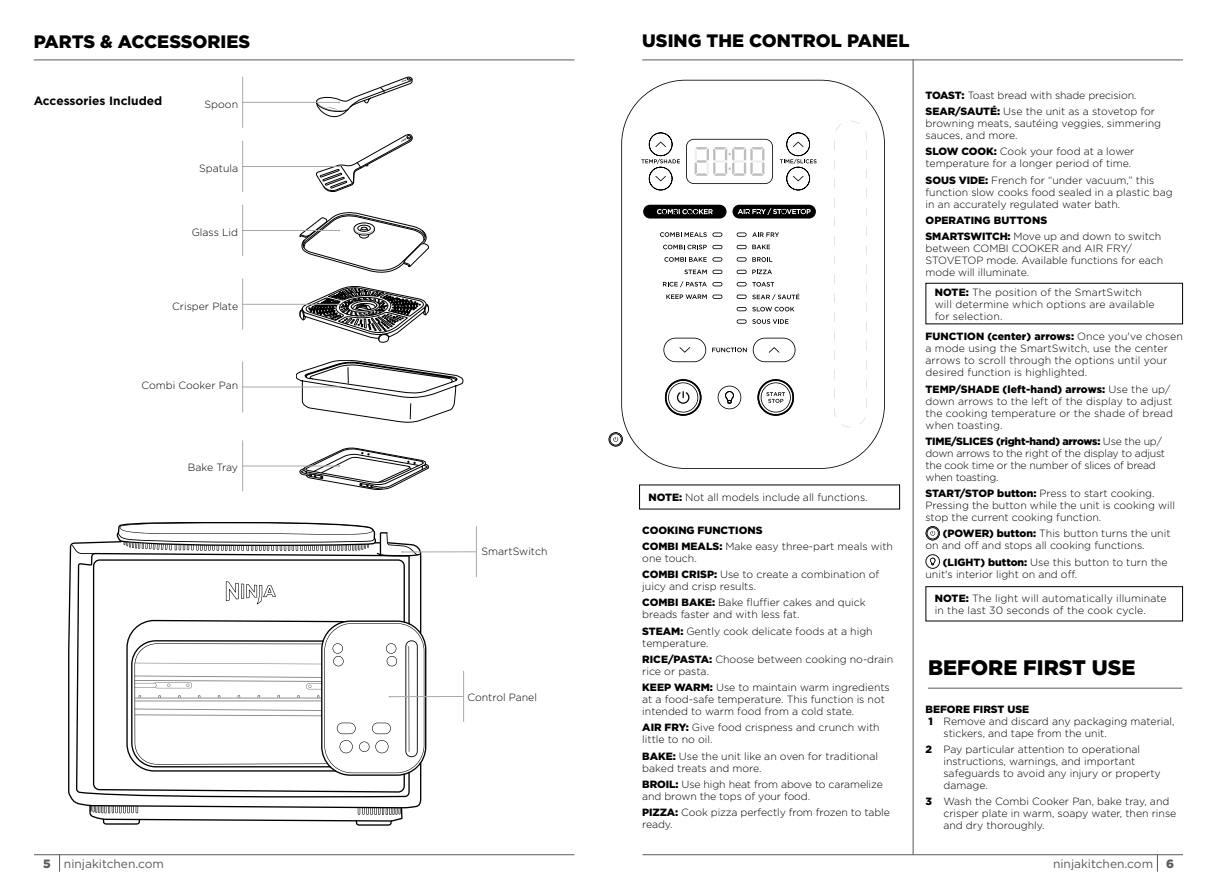
<style>
.page{position:relative;width:1217px;height:893px;background:#fff}
.page>*{position:absolute;margin:0;border:0;box-sizing:border-box;transform-origin:0 0}
.t1{font:900 21px "Gotham";color:#000}
.t2{font:900 18px "Gotham";color:#000}
.t3{font:12px "Gotham";color:#58595b}
.t4{font:700 12px "Gotham";color:#000}
.t5{font:300 10.5px/12px "Gotham";color:#000}
.t6{font:300 10.5px/12px "Gotham";letter-spacing:-.02em;color:#000}
.t7{font:900 10.5px/16.2px "Gotham";color:#000}
.t8{font:300 10.5px "Gotham";letter-spacing:-.025em;color:#000}
.s1{font-weight:900}
.s2{font-weight:300}
</style>
<div class="page">
<hr style="left:642px;top:60px;width:540px;height:1px;background:#58595b">
<hr style="left:912px;top:60px;width:1px;height:795px;background:#58595b">
<hr style="left:642px;top:854px;width:540px;height:1px;background:#58595b">
<svg style="left:1156px;top:855px;width:1px;height:16px"></svg>
<hr style="left:34px;top:854px;width:540px;height:1px;background:#58595b">
<svg style="left:59px;top:855px;width:1px;height:17px"></svg>
<svg style="left:68px;top:541px;width:353px;height:267px"></svg>
<svg style="left:76px;top:553px;width:333px;height:244px"></svg>
<svg style="left:89px;top:805px;width:313px;height:21px"></svg>
<svg style="left:72px;top:545px;width:25px;height:9px"></svg>
<hr style="left:34px;top:60px;width:540px;height:1px;background:#58595b">
<hr style="left:242px;top:279px;width:1px;height:51px;background:#a7a9ac">
<hr style="left:242px;top:440px;width:1px;height:51px;background:#a7a9ac">
<hr style="left:242px;top:361px;width:1px;height:51px;background:#a7a9ac">
<hr style="left:463px;top:671px;width:1px;height:51px;background:#a7a9ac">
<hr style="left:242px;top:304px;width:97px;height:1px;background:#a7a9ac">
<svg style="left:299px;top:286px;width:130px;height:56px"></svg>
<hr style="left:242px;top:466px;width:97px;height:1px;background:#a7a9ac">
<svg style="left:299px;top:448px;width:130px;height:42px"></svg>
<hr style="left:242px;top:387px;width:97px;height:1px;background:#a7a9ac">
<svg style="left:296px;top:360px;width:167px;height:63px"></svg>
<hr style="left:389px;top:696px;width:74px;height:1px;background:#a7a9ac">
<hr style="left:476px;top:526px;width:1px;height:51px;background:#a7a9ac">
<hr style="left:402px;top:551px;width:74px;height:1px;background:#a7a9ac">
<svg style="left:117px;top:522px;width:309px;height:254px"></svg>
<div style="left:925px;top:283px;width:257px;height:41px;border:1px solid #000"></div>
<div style="left:925px;top:586px;width:257px;height:35px;border:1px solid #000"></div>
<hr style="left:927px;top:688px;width:254px;height:1px;background:#58595b">
<svg style="left:925px;top:526px;width:14px;height:14px"></svg>
<div style="left:925px;top:554px;width:14px;height:15px;border:1px solid #111010;border-radius:50%"></div>
<svg style="left:925px;top:555px;width:14px;height:13px"></svg>
<svg style="left:621px;top:80px;width:263px;height:389px"></svg>
<svg style="left:833px;top:121px;width:33px;height:307px"></svg>
<svg style="left:757px;top:379px;width:36px;height:37px"></svg>
<svg style="left:664px;top:379px;width:37px;height:37px"></svg>
<svg style="left:717px;top:386px;width:24px;height:23px"></svg>
<svg style="left:663px;top:338px;width:43px;height:24px"></svg>
<svg style="left:712px;top:348px;width:34px;height:4px"></svg>
<svg style="left:752px;top:338px;width:43px;height:24px"></svg>
<svg style="left:643px;top:205px;width:83px;height:14px"></svg>
<svg style="left:732px;top:205px;width:83px;height:14px"></svg>
<svg style="left:641px;top:132px;width:38px;height:58px"></svg>
<svg style="left:779px;top:132px;width:37px;height:58px"></svg>
<svg style="left:686px;top:139px;width:86px;height:45px"></svg>
<svg style="left:660px;top:232px;width:46px;height:5px"></svg>
<svg style="left:752px;top:232px;width:26px;height:5px"></svg>
<svg style="left:752px;top:257px;width:20px;height:5px"></svg>
<svg style="left:752px;top:293px;width:47px;height:7px"></svg>
<svg style="left:752px;top:319px;width:36px;height:5px"></svg>
<svg style="left:684px;top:270px;width:22px;height:4px"></svg>
<svg style="left:752px;top:282px;width:22px;height:5px"></svg>
<svg style="left:752px;top:245px;width:18px;height:4px"></svg>
<svg style="left:752px;top:307px;width:42px;height:4px"></svg>
<svg style="left:752px;top:270px;width:19px;height:4px"></svg>
<svg style="left:663px;top:245px;width:43px;height:4px"></svg>
<svg style="left:664px;top:257px;width:42px;height:5px"></svg>
<svg style="left:662px;top:281px;width:44px;height:6px"></svg>
<svg style="left:666px;top:294px;width:40px;height:5px"></svg>
<svg style="left:712px;top:232px;width:34px;height:92px"></svg>
<hr style="left:242px;top:141px;width:1px;height:51px;background:#a7a9ac">
<hr style="left:242px;top:166px;width:97px;height:1px;background:#a7a9ac">
<svg style="left:316px;top:134px;width:96px;height:58px"></svg>
<hr style="left:242px;top:77px;width:1px;height:51px;background:#a7a9ac">
<hr style="left:242px;top:102px;width:97px;height:1px;background:#a7a9ac">
<svg style="left:316px;top:77px;width:96px;height:40px"></svg>
<hr style="left:242px;top:205px;width:1px;height:51px;background:#a7a9ac">
<hr style="left:242px;top:230px;width:97px;height:1px;background:#a7a9ac">
<svg style="left:299px;top:212px;width:130px;height:60px"></svg>
<svg style="left:608px;top:432px;width:14px;height:14px"></svg>
<h2 class="t2" style="left:34px;top:30px;width:218px">PARTS &amp; ACCESSORIES</h2>
<p class="t4" style="left:34px;top:93px;width:130px">Accessories Included</p>
<p class="t5" style="left:204px;top:98px;width:35px">Spoon</p>
<p class="t5" style="left:199px;top:162px;width:40px">Spatula</p>
<p class="t5" style="left:192px;top:226px;width:48px">Glass Lid</p>
<p class="t5" style="left:172px;top:300px;width:67px">Crisper Plate</p>
<p class="t5" style="left:141px;top:379px;width:98px">Combi Cooker Pan</p>
<p class="t8" style="left:188px;top:461px;width:52px">Bake Tray</p>
<p class="t5" style="left:481px;top:545px;width:67px">SmartSwitch</p>
<p class="t5" style="left:467px;top:691px;width:71px">Control Panel</p>
<h2 class="t2" style="left:642px;top:28px;width:268px">USING THE CONTROL PANEL</h2>
<p class="t5" style="left:648px;top:491px;width:221px"><span class="s1">NOTE:</span> Not all models include all functions.</p>
<p class="t7" style="left:642px;top:522px;width:252px">COOKING FUNCTIONS<br>COMBI MEALS: <span class="s2">Make easy three-part meals with</span></p>
<p class="t5" style="left:642px;top:550px;width:238px;line-height:16.2px">one touch.<br><span class="s1">COMBI CRISP:</span> Use to create a combination of</p>
<p class="t5" style="left:642px;top:578px;width:225px;line-height:16.2px">juicy and crisp results.<br><span class="s1">COMBI BAKE:</span> Bake fluffier cakes and quick</p>
<p class="t5" style="left:642px;top:606px;width:232px;line-height:16.2px">breads faster and with less fat.<br><span class="s1">STEAM:</span> Gently cook delicate foods at a high</p>
<p class="t5" style="left:642px;top:635px;width:252px;line-height:16.2px">temperature.<br><span class="s1">RICE/PASTA:</span> Choose between cooking no-drain</p>
<p class="t5" style="left:642px;top:663px;width:249px;line-height:16.2px">rice or pasta.<br><span class="s1">KEEP WARM:</span> Use to maintain warm ingredients</p>
<p class="t5" style="left:642px;top:693px;width:244px">at a food-safe temperature. This function is not intended to warm food from a cold state.</p>
<p class="t5" style="left:642px;top:721px;width:239px"><span class="s1">AIR FRY:</span> Give food crispness and crunch with little to no oil.</p>
<p class="t5" style="left:642px;top:750px;width:237px"><span class="s1">BAKE:</span> Use the unit like an oven for traditional baked treats and more.</p>
<p class="t5" style="left:642px;top:778px;width:242px"><span class="s1">BROIL:</span> Use high heat from above to caramelize and brown the tops of your food.</p>
<p class="t5" style="left:642px;top:806px;width:249px"><span class="s1">PIZZA:</span> Cook pizza perfectly from frozen to table ready.</p>
<p class="t5" style="left:925px;top:87px;width:231px;line-height:16.2px"><span class="s1">TOAST:</span> Toast bread with shade precision.<br><span class="s1">SEAR/SAUTÉ:</span> Use the unit as a stovetop for</p>
<p class="t5" style="left:925px;top:117px;width:237px">browning meats, sautéing veggies, simmering sauces, and more.</p>
<p class="t5" style="left:925px;top:145px;width:210px"><span class="s1">SLOW COOK:</span> Cook your food at a lower temperature for a longer period of time.</p>
<p class="t5" style="left:925px;top:174px;width:249px"><span class="s1">SOUS VIDE:</span> French for “under vacuum,” this function slow cooks food sealed in a plastic bag in an accurately regulated water bath.</p>
<p class="t7" style="left:925px;top:212px;width:237px">OPERATING BUTTONS<br>SMARTSWITCH: <span class="s2">Move up and down to switch</span></p>
<p class="t5" style="left:925px;top:242px;width:239px">between COMBI COOKER and AIR FRY/<br>STOVETOP mode. Available functions for each mode will illuminate.</p>
<p class="t5" style="left:934px;top:286px;width:221px"><span class="s1">NOTE:</span> The position of the SmartSwitch will determine which options are available for selection.</p>
<p class="t5" style="left:925px;top:330px;width:259px"><span class="s1">FUNCTION (center) arrows:</span> Once you've chosen a mode using the SmartSwitch, use the center arrows to scroll through the options until your desired function is highlighted.</p>
<p class="t5" style="left:925px;top:383px;width:249px"><span class="s1">TEMP/SHADE (left-hand) arrows:</span> Use the up/ down arrows to the left of the display to adjust the cooking temperature or the shade of bread when toasting.</p>
<p class="t6" style="left:925px;top:435px;width:241px"><span class="s1">TIME/SLICES (right-hand) arrows:</span> Use the up/ down arrows to the right of the display to adjust the cook time or the number of slices of bread when toasting.</p>
<p class="t5" style="left:925px;top:487px;width:251px"><span class="s1">START/STOP button:</span> Press to start cooking.<br>Pressing the button while the unit is cooking will stop the current cooking function.</p>
<p class="t5" style="left:925px;top:527px;width:246px;text-indent:17px"><span class="s1">(POWER) button:</span> This button turns the unit on and off and stops all cooking functions.</p>
<p class="t5" style="left:925px;top:556px;width:243px;text-indent:17px"><span class="s1">(LIGHT) button:</span> Use this button to turn the unit's interior light on and off.</p>
<p class="t5" style="left:934px;top:592px;width:233px"><span class="s1">NOTE:</span> The light will automatically illuminate in the last 30 seconds of the cook cycle.</p>
<h1 class="t1" style="left:927px;top:653px;width:209px">BEFORE FIRST USE</h1>
<p class="t7" style="left:925px;top:701px;width:105px">BEFORE FIRST USE</p>
<p class="t5" style="left:928px;top:715px;width:247px"><span class="s1">1</span> Remove and discard any packaging material,</p>
<p class="t5" style="left:943px;top:727px;width:165px">stickers, and tape from the unit.</p>
<p class="t5" style="left:943px;top:743px;width:219px;text-indent:-18px"><span class="s1">2</span> Pay particular attention to operational instructions, warnings, and important safeguards to avoid any injury or property damage.</p>
<p class="t5" style="left:943px;top:795px;width:234px;text-indent:-18px"><span class="s1">3</span> Wash the Combi Cooker Pan, bake tray, and crisper plate in warm, soapy water, then rinse and dry thoroughly.</p>
<p class="t3" style="left:43px;top:856px;width:122px"><span class="s1">5</span> ninjakitchen.com</p>
<p class="t3" style="left:1052px;top:856px;width:122px">ninjakitchen.com <span class="s1">6</span></p>
</div>
